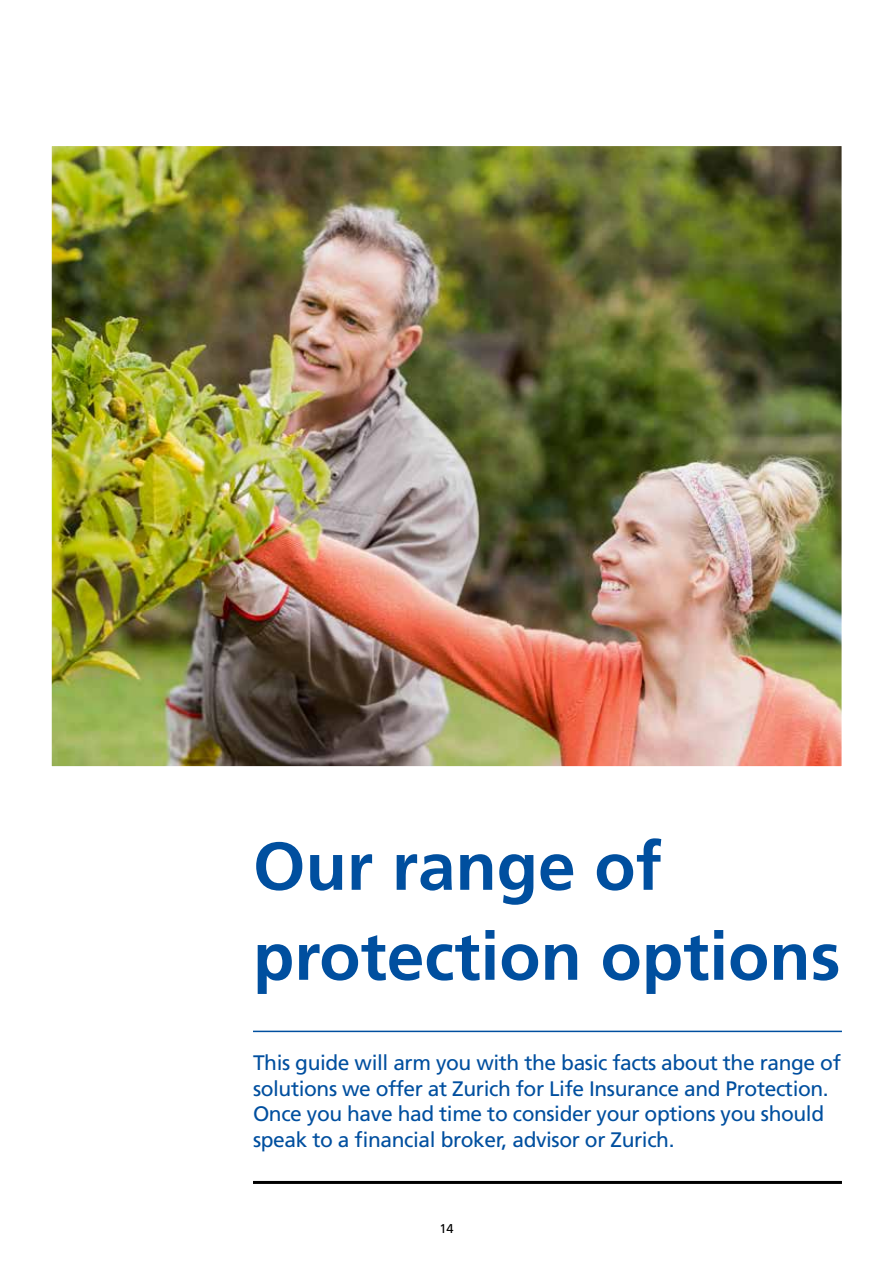
<style>
.page{position:relative;width:893px;height:1263px;background:#fff}
.page>*{position:absolute;margin:0;border:0;box-sizing:border-box;transform-origin:0 0}
.t1{font:700 67.5px/90px "Frutiger";color:#004f9f}
.t2{font:21px/25.5px "Frutiger";letter-spacing:-.02em;color:#004f9f}
.t3{font:12.75px "Frutiger";color:#000}
</style>
<div class="page">
<hr style="left:253px;top:1031px;width:589px;height:1px;background:#004f9f">
<hr style="left:253px;top:1181px;width:589px;height:3px;background:#000">
<img style="left:53px;top:148px;width:787px;height:617px">
<hr style="left:892px;top:0;width:1px;height:1263px;background:#004f9f">
<h1 class="t1" style="left:253px;top:822px;width:589px">Our range of protection options</h1>
<p class="t2" style="left:253px;top:1050px;width:589px">This guide will arm you with the basic facts about the range of solutions we offer at Zurich for Life Insurance and Protection.<br>Once you have had time to consider your options you should speak to a financial broker, advisor or Zurich.</p>
<p class="t3" style="left:439px;top:1221px;width:16px">14</p>
</div>
